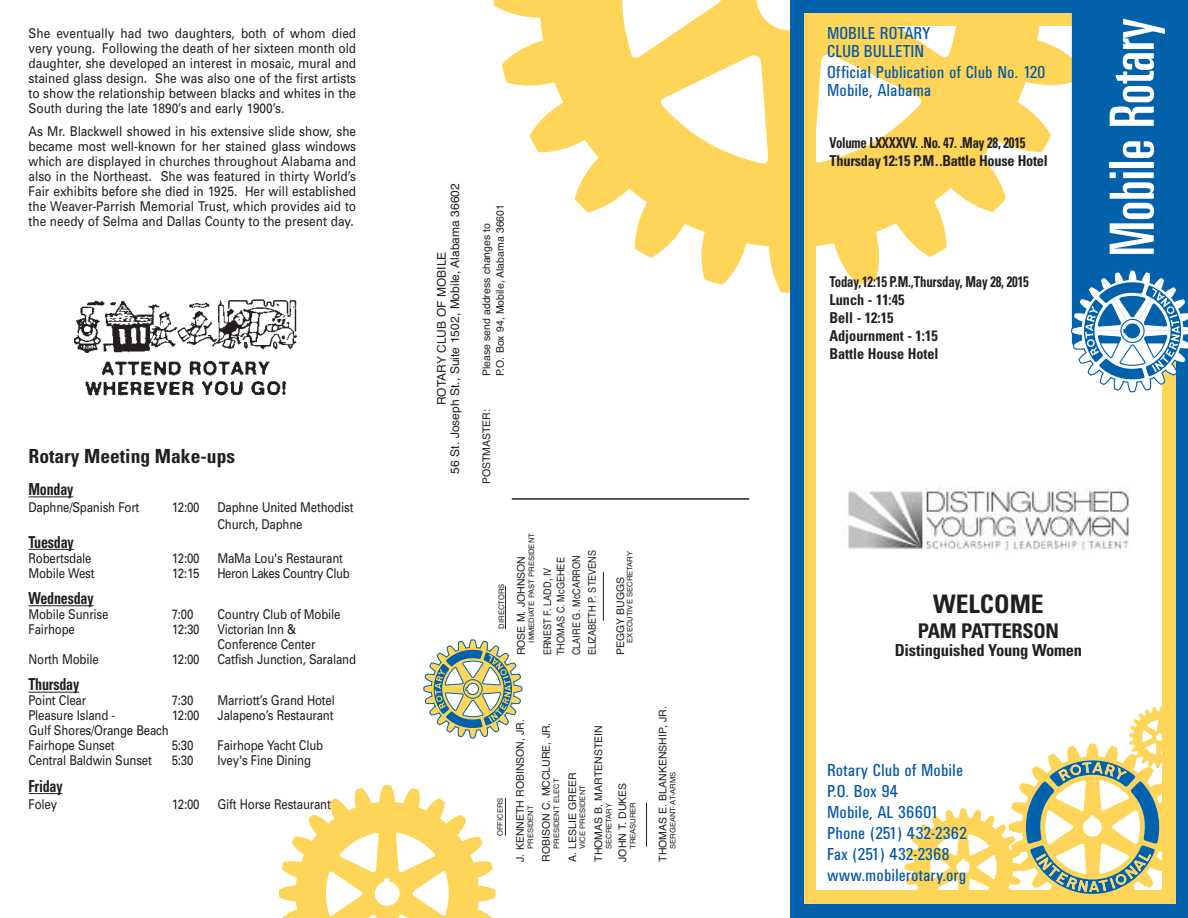
<style>
.page{position:relative;width:1188px;height:918px;background:#fff}
.page>*{position:absolute;margin:0;border:0;box-sizing:border-box;transform-origin:0 0}
.t1{font:700 condensed 25.5px "Univers";color:#231f20}
.t2{font:700 condensed 20.25px "Univers";letter-spacing:-.015em;color:#231f20}
.t3{font:700 condensed 19.5px "Univers";color:#231f20}
.t4{font:18px/21px "Univers Roman Cond DTC";color:#0157a8}
.t5{font:700 condensed 16.5px "Univers";letter-spacing:-.015em;color:#231f20;scale:.85 1}
.t6{font:700 condensed 16.5px "Univers";letter-spacing:-.015em;color:#231f20}
.t7{font:700 condensed 15px/18px "Univers";letter-spacing:-.015em;color:#231f20;scale:.85 1}
.t8{font:13.5px/15px "Univers";letter-spacing:-.015em;color:#231f20;text-align:justify;scale:.88 1}
.t9{font:13.5px/15px "Univers";letter-spacing:-.015em;color:#231f20;scale:.85 1}
.t10{font:13.5px "Univers";letter-spacing:-.04em;color:#231f20;scale:.85 1}
.t11{font:12px/13.5px "Helvetica";color:#231f20;text-align:center}
.t12{font:10.5px/13.5px "Helvetica";color:#231f20}
.t13{font:10.5px/13.5px "Helvetica";color:#231f20;scale:.87 1}
.t14{font:7.5px "Helvetica";color:#231f20}
</style>
<div class="page">
<div style="left:790px;top:0;width:398px;height:918px;background:#0161aa"></div>
<div style="left:790px;top:13px;width:386px;height:891px;background:#fed559"></div>
<div style="left:817px;top:26px;width:345px;height:864px;background:#fff"></div>
<svg style="left:905px;top:707px;width:257px;height:187px"></svg>
<svg style="left:493px;top:0;width:578px;height:293px;fill:#fed559"></svg>
<svg style="left:279px;top:785px;width:217px;height:133px"></svg>
<div style="left:790px;top:0;width:14px;height:918px;background:#0161aa"></div>
<svg style="left:1071px;top:13px;width:117px;height:380px"></svg>
<svg style="left:424px;top:640px;width:98px;height:98px"></svg>
<hr style="left:512px;top:498px;width:237px;height:2px;background:#231f20">
<hr style="left:505px;top:798px;width:1px;height:38px;background:#231f20">
<hr style="left:646px;top:803px;width:1px;height:44px;background:#231f20">
<hr style="left:603px;top:572px;width:1px;height:49px;background:#231f20">
<hr style="left:505px;top:586px;width:1px;height:43px;background:#231f20">
<hr style="left:28px;top:496px;width:45px;height:1px;background:#231f20">
<hr style="left:28px;top:549px;width:46px;height:1px;background:#231f20">
<hr style="left:28px;top:605px;width:65px;height:1px;background:#231f20">
<hr style="left:28px;top:692px;width:51px;height:1px;background:#231f20">
<hr style="left:28px;top:793px;width:34px;height:1px;background:#231f20">
<img style="left:74px;top:299px;width:223px;height:97px">
<img style="left:848px;top:488px;width:281px;height:63px">
<p class="t8" style="left:28px;top:27px;width:374px">She eventually had two daughters, both of whom died very young. Following the death of her sixteen month old daughter, she developed an interest in mosaic, mural and stained glass design. She was also one of the first artists to show the relationship between blacks and whites in the South during the late 1890’s and early 1900’s.</p>
<p class="t8" style="left:28px;top:125px;width:374px">As Mr. Blackwell showed in his extensive slide show, she became most well-known for her stained glass windows which are displayed in churches throughout Alabama and also in the Northeast. She was featured in thirty World’s Fair exhibits before she died in 1925. Her will established the Weaver-Parrish Memorial Trust, which provides aid to the needy of Selma and Dallas County to the present day.</p>
<h3 class="t3" style="left:28px;top:449px;width:208px">Rotary Meeting Make-ups</h3>
<p class="t5" style="left:28px;top:483px;width:54px">Monday</p>
<p class="t9" style="left:28px;top:501px;width:132px">Daphne/Spanish Fort</p>
<p class="t9" style="left:172px;top:501px;width:34px">12:00</p>
<p class="t9" style="left:217px;top:501px;width:162px;line-height:16.5px">Daphne United Methodist<br>Church, Daphne</p>
<p class="t5" style="left:28px;top:536px;width:55px">Tuesday</p>
<p class="t9" style="left:28px;top:552px;width:76px">Robertsdale</p>
<p class="t9" style="left:172px;top:552px;width:34px">12:00</p>
<p class="t9" style="left:217px;top:552px;width:149px">MaMa Lou's Restaurant</p>
<p class="t9" style="left:28px;top:567px;width:79px">Mobile West</p>
<p class="t9" style="left:172px;top:567px;width:34px">12:15</p>
<p class="t10" style="left:217px;top:568px;width:157px">Heron Lakes Country Club</p>
<p class="t5" style="left:28px;top:592px;width:78px">Wednesday</p>
<p class="t9" style="left:28px;top:608px;width:96px">Mobile Sunrise</p>
<p class="t9" style="left:172px;top:608px;width:27px">7:00</p>
<p class="t9" style="left:217px;top:608px;width:146px">Country Club of Mobile</p>
<p class="t9" style="left:28px;top:623px;width:56px">Fairhope</p>
<p class="t9" style="left:172px;top:623px;width:34px">12:30</p>
<p class="t9" style="left:217px;top:623px;width:117px">Victorian Inn &amp;<br>Conference Center</p>
<p class="t9" style="left:28px;top:653px;width:84px">North Mobile</p>
<p class="t9" style="left:172px;top:653px;width:34px">12:00</p>
<p class="t9" style="left:217px;top:653px;width:165px">Catfish Junction, Saraland</p>
<p class="t5" style="left:28px;top:679px;width:61px">Thursday</p>
<p class="t9" style="left:28px;top:694px;width:69px">Point Clear</p>
<p class="t9" style="left:172px;top:694px;width:27px">7:30</p>
<p class="t9" style="left:217px;top:694px;width:140px">Marriott’s Grand Hotel</p>
<p class="t9" style="left:28px;top:709px;width:104px">Pleasure Island -</p>
<p class="t9" style="left:172px;top:709px;width:34px">12:00</p>
<p class="t9" style="left:217px;top:709px;width:138px">Jalapeno’s Restaurant</p>
<p class="t9" style="left:28px;top:724px;width:167px">Gulf Shores/Orange Beach<br>Fairhope Sunset</p>
<p class="t9" style="left:172px;top:739px;width:27px">5:30</p>
<p class="t9" style="left:217px;top:739px;width:126px">Fairhope Yacht Club</p>
<p class="t9" style="left:28px;top:754px;width:147px">Central Baldwin Sunset</p>
<p class="t9" style="left:172px;top:754px;width:27px">5:30</p>
<p class="t9" style="left:217px;top:754px;width:112px">Ivey's Fine Dining</p>
<p class="t5" style="left:28px;top:780px;width:42px">Friday</p>
<p class="t9" style="left:28px;top:798px;width:35px">Foley</p>
<p class="t9" style="left:172px;top:798px;width:34px">12:00</p>
<p class="t9" style="left:217px;top:798px;width:135px">Gift Horse Restaurant</p>
<p class="t11" style="left:435px;top:474px;width:292px;rotate:-90deg">ROTARY CLUB OF MOBILE<br>56 St. Joseph St., Suite 1502, Mobile, Alabama 36602</p>
<p class="t12" style="left:480px;top:376px;width:174px;rotate:-90deg">Please send address changes to<br>P.O. Box 94, Mobile, Alabama 36601</p>
<p class="t12" style="left:480px;top:484px;width:77px;rotate:-90deg">POSTMASTER:</p>
<p class="t14" style="left:497px;top:629px;width:46px;rotate:-90deg">DIRECTORS</p>
<p class="t14" style="left:527px;top:643px;width:111px;rotate:-90deg">IMMEDIATE PAST PRESIDENT</p>
<p class="t12" style="left:515px;top:655px;width:101px;rotate:-90deg">ROSE M. JOHNSON</p>
<p class="t13" style="left:541px;top:655px;width:114px;rotate:-90deg">ERNEST F. LADD, IV<br>THOMAS C. McGEHEE</p>
<p class="t13" style="left:569px;top:655px;width:123px;line-height:15.6px;rotate:-90deg">CLAIRE G. McCARRON<br>ELIZABETH P. STEVENS</p>
<p class="t14" style="left:626px;top:643px;width:93px;rotate:-90deg">EXECUTIVE SECRETARY</p>
<p class="t12" style="left:614px;top:655px;width:80px;rotate:-90deg">PEGGY BUGGS</p>
<p class="t14" style="left:496px;top:836px;width:40px;rotate:-90deg">OFFICERS</p>
<p class="t12" style="left:513px;top:862px;width:144px;rotate:-90deg">J. KENNETH ROBINSON, JR.</p>
<p class="t14" style="left:526px;top:849px;width:45px;rotate:-90deg">PRESIDENT</p>
<p class="t12" style="left:540px;top:862px;width:141px;rotate:-90deg">ROBISON C. MCCLURE, JR.</p>
<p class="t14" style="left:552px;top:849px;width:72px;rotate:-90deg">PRESIDENT ELECT</p>
<p class="t12" style="left:566px;top:862px;width:91px;rotate:-90deg">A. LESLIE GREER</p>
<p class="t14" style="left:578px;top:849px;width:65px;rotate:-90deg">VICE PRESIDENT</p>
<p class="t12" style="left:592px;top:862px;width:138px;rotate:-90deg">THOMAS B. MARTENSTEIN</p>
<p class="t12" style="left:616px;top:862px;width:81px;rotate:-90deg">JOHN T. DUKES</p>
<p class="t14" style="left:628px;top:849px;width:49px;rotate:-90deg">TREASURER</p>
<p class="t14" style="left:604px;top:849px;width:47px;rotate:-90deg">SECRETARY</p>
<p class="t12" style="left:656px;top:862px;width:157px;rotate:-90deg">THOMAS E. BLANKENSHIP, JR.</p>
<p class="t14" style="left:669px;top:849px;width:79px;rotate:-90deg">SERGEANT-AT-ARMS</p>
<h3 class="t4" style="left:827px;top:24px;width:105px;line-height:18px">MOBILE ROTARY<br>CLUB BULLETIN</h3>
<h3 class="t4" style="left:827px;top:63px;width:220px;line-height:18px">Official Publication of Club No. 120<br>Mobile, Alabama</h3>
<p class="t7" style="left:830px;top:135px;width:258px">Volume LXXXXVV. .No. 47. .May 28, 2015<br>Thursday12:15 P.M..Battle House Hotel</p>
<p class="t7" style="left:829px;top:274px;width:236px">Today,12:15 P.M.,Thursday, May 28, 2015<br>Lunch - 11:45<br>Bell - 12:15<br>Adjournment - 1:15<br>Battle House Hotel</p>
<h1 class="t1" style="left:933px;top:595px;width:112px">WELCOME</h1>
<h2 class="t2" style="left:918px;top:623px;width:143px">PAM PATTERSON</h2>
<p class="t6" style="left:895px;top:644px;width:189px">Distinguished Young Women</p>
<h3 class="t4" style="left:827px;top:759px;width:142px">Rotary Club of Mobile<br>P.O. Box 94<br>Mobile, AL 36601<br>Phone (251) 432-2362<br>Fax (251) 432-2368 www.mobilerotary.org</h3>
</div>
